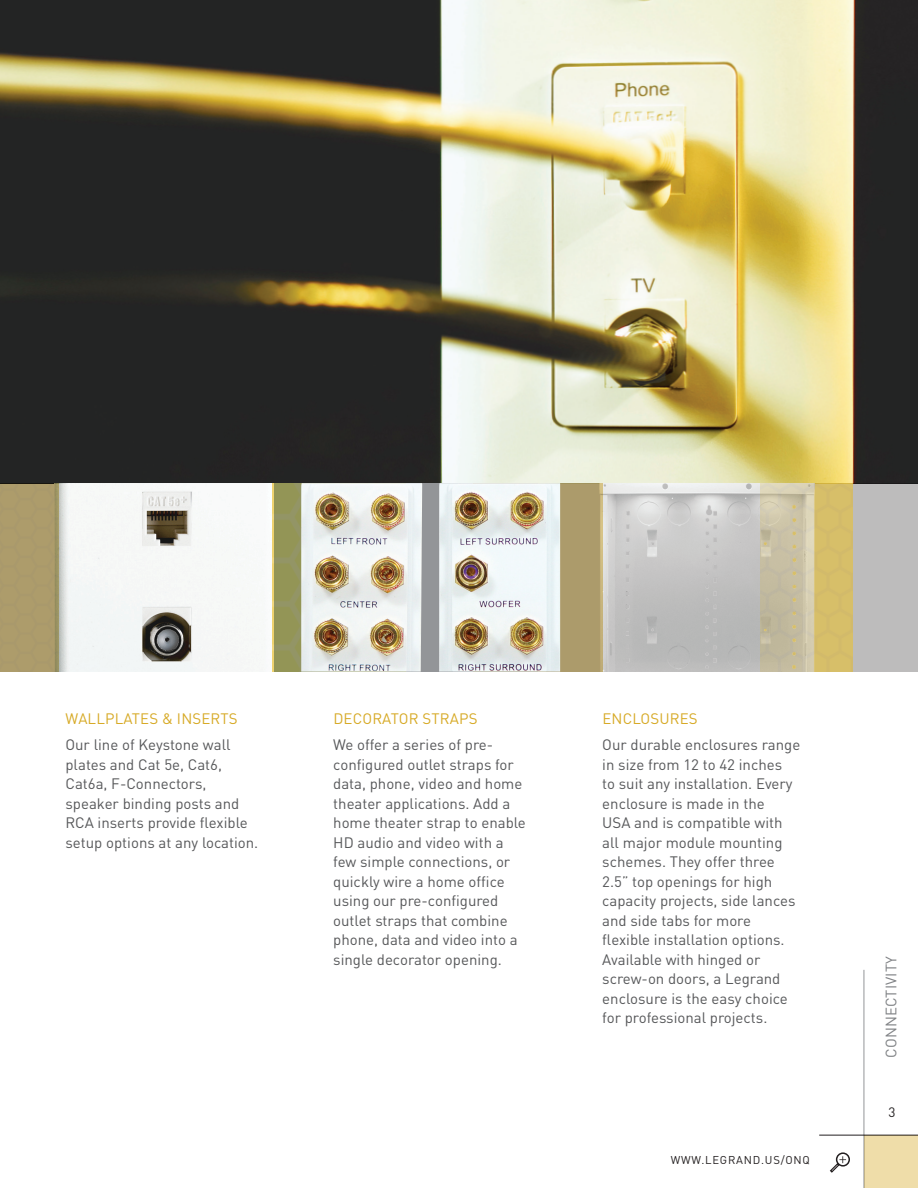
<style>
.page{position:relative;width:918px;height:1188px;background:#fff}
.page>*{position:absolute;margin:0;border:0;box-sizing:border-box;transform-origin:0 0}
.t1{font:15px/19.5px "DIN Pro";color:#57585a}
.t2{font:15px "DIN Pro";letter-spacing:.01em;color:#d7aa27}
.t3{font:15px "DIN Pro";letter-spacing:.01em;color:#808285}
.t4{font:13.5px "DIN Pro";color:#231f20}
.t5{font:11.25px "DIN Pro";letter-spacing:.07em;color:#231f20}
</style>
<div class="page">
<div style="left:864px;top:1136px;width:54px;height:52px;background:#efdda9"></div>
<hr style="left:819px;top:1135px;width:99px;height:1px;background:#231f20">
<div style="left:836px;top:1152px;width:14px;height:15px;border:2px solid #231f20;border-radius:50%"></div>
<svg style="left:829px;top:1156px;width:17px;height:17px"></svg>
<hr style="left:864px;top:970px;width:1px;height:218px;background:#939598">
<img style="left:0;top:0;width:918px;height:483px">
<div style="left:0;top:483px;width:918px;height:189px;background:#bdbcbc"></div>
<img style="left:58px;top:483px;width:215px;height:189px">
<img style="left:273px;top:483px;width:28px;height:189px">
<img style="left:602px;top:483px;width:159px;height:189px">
<div style="left:473px;top:483px;width:129px;height:189px;background:#ac9b6b"></div>
<img style="left:301px;top:483px;width:259px;height:189px">
<img style="left:761px;top:483px;width:92px;height:189px">
<img style="left:27px;top:483px;width:31px;height:189px">
<div style="left:0;top:483px;width:27px;height:189px;background:#ad9c6b"></div>
<p class="t2" style="left:66px;top:708px;width:164px">WALLPLATES &amp; I NSERTS</p>
<p class="t1" style="left:65px;top:734px;width:194px">Our line of Keystone wall plates and Cat 5e, Cat6,<br>Cat6a, F-Connectors, speaker binding posts and<br>RCA inserts provide flexible setup options at any location.</p>
<p class="t2" style="left:333px;top:708px;width:144px">decorator STRAPS</p>
<p class="t1" style="left:333px;top:734px;width:194px">We offer a series of pre&shy;configured outlet straps for data, phone, video and home theater applications. Add a home theater strap to enable<br>H D audio and video with a few simple connections, or quickly wire a home office using our pre-configured outlet straps that combine phone, data and video into a single decorator opening.</p>
<p class="t2" style="left:602px;top:708px;width:49px">ENCLOSU</p>
<p class="t2" style="left:670px;top:708px;width:28px">RES</p>
<p class="t1" style="left:602px;top:734px;width:200px">Our durable enclosures range in size from 12 to 42 inches<br>to suit any installation. Every enclosure is made in the<br>USA and is compatible with all major module mounting schemes. They offer three<br>2.5” top openings for high capacity projects, side lances and side tabs for more flexible installation options.<br>Available with hinged or screw-on doors, a Legrand enclosure is the easy choice for professional projects.</p>
<p class="t5" style="left:671px;top:1152px;width:141px">www.LEGRAND.us/on q</p>
<p class="t3" style="left:881px;top:1058px;width:103px;rotate:-90deg">connectivity</p>
<p class="t4" style="left:888px;top:1103px;width:9px">3</p>
</div>
